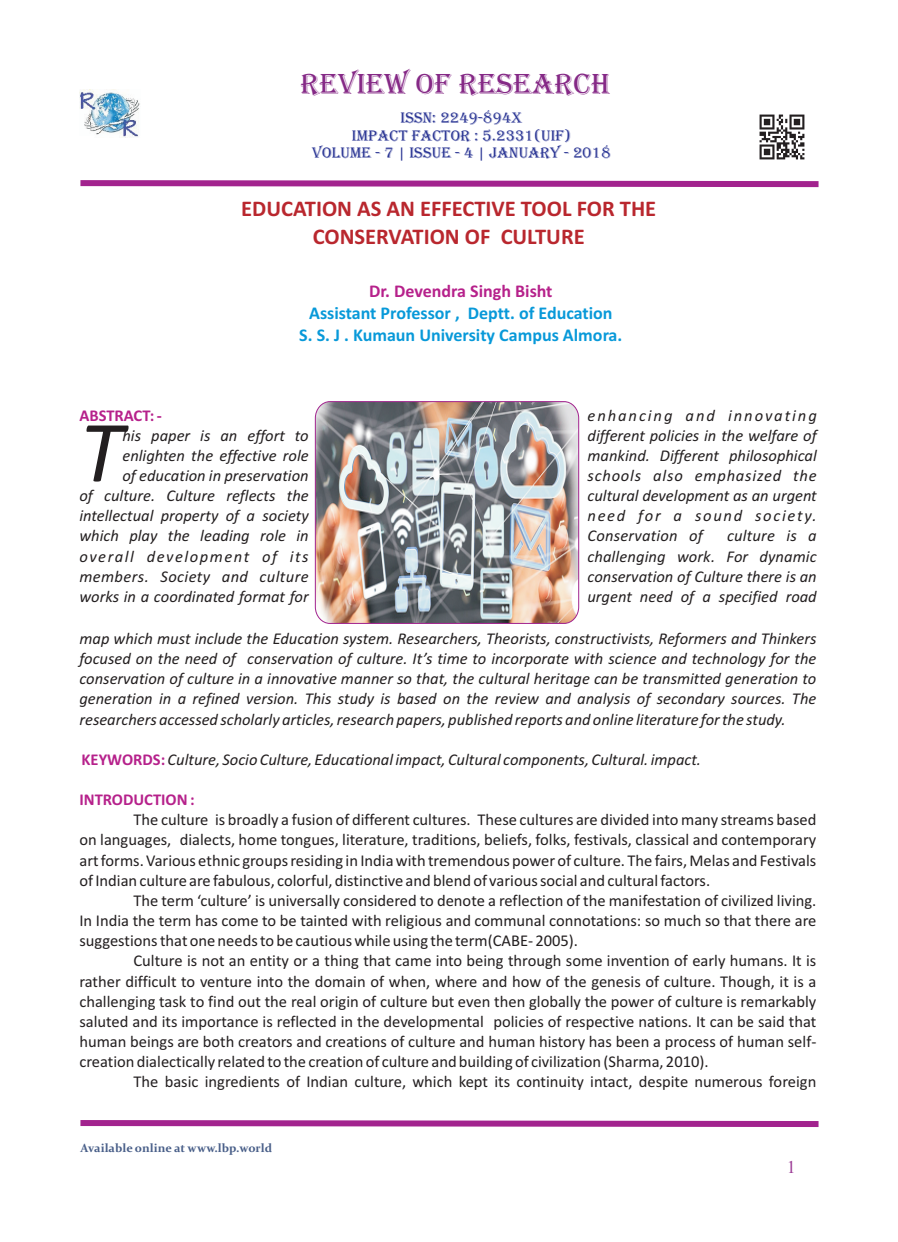
<style>
.page{position:relative;width:898px;height:1242px;background:#fff}
.page>*{position:absolute;margin:0;border:0;box-sizing:border-box;transform-origin:0 0}
.t1{font:italic 88.2px "Calibri";color:#231f20}
.t2{font:30px "Algerian";color:#852986}
.t3{font:700 22.5px/27.5px "Calibri";color:#b9272e;text-align:center}
.t4{font:700 18px/21.9px "Calibri";color:#0899d9;text-align:center}
.t5{font:700 18px "Calibri";color:#b6218b}
.t6{font:18px "Times New Roman";color:#9c3d96}
.t7{font:16.5px/20.1px "Calibri";color:#231f20;text-align:justify}
.t8{font:italic 16.5px/20.1px "Calibri";color:#231f20;text-align:justify}
.t9{font:700 16.5px "Calibri";color:#b6218b}
.t10{font:15.75px/17.5px "Algerian";color:#2a3594;text-align:center}
.t11{font:700 12px "Constantia";color:#485e88}
.s1{font-weight:700;font-style:normal;color:#b6218b}
</style>
<div class="page">
<svg style="left:80px;top:1120px;width:739px;height:7px;background:#af429e"></svg>
<img style="left:314px;top:401px;width:265px;height:223px">
<svg style="left:80px;top:180px;width:739px;height:8px;background:#b959aa"></svg>
<img style="left:759px;top:114px;width:46px;height:46px">
<img style="left:80px;top:89px;width:60px;height:49px">
<h2 class="t2" style="left:300px;top:68px;width:311px">REVIEW OF RESEARCH</h2>
<p class="t10" style="left:312px;top:109px;width:300px">ISSN: 2249-894X<br>IMPACT FACTOR : 5.2331(UIF)<br>VOLUME - 7 | ISSUE - 4 | JANUARY - 2018</p>
<h3 class="t3" style="left:241px;top:197px;width:416px">EDUCATION AS AN EFFECTIVE TOOL FOR THE<br>CONSERVATION OF CULTURE</h3>
<p class="t5" style="left:369px;top:283px;width:185px">Dr. Devendra Singh Bisht</p>
<p class="t4" style="left:299px;top:303px;width:324px">Assistant Professor , Deptt. of Education<br>S. S. J . Kumaun University Campus Almora.</p>
<p class="t9" style="left:79px;top:408px;width:84px">ABSTRACT: -</p>
<p class="t8" style="left:122px;top:426px;width:188px">his paper is an effort to</p>
<h1 class="t1" style="left:79px;top:415px;width:44px">T</h1>
<p class="t8" style="left:79px;top:447px;width:231px;text-align:right">enlighten the effective role<br>of education in preservation<br>of culture. Culture reflects the intellectual property of a society which play the leading role in overall development of its members. Society and culture works in a coordinated format for</p>
<p class="t8" style="left:587px;top:406px;width:231px">enhancing and innovating different policies in the welfare of mankind. Different philosophical schools also emphasized the cultural development as an urgent need for a sound society.<br>Conservation of</p>
<p class="t8" style="left:587px;top:527px;width:231px;text-indent:139px">culture is a challenging work. For dynamic conservation of Culture there is an urgent need of a specified road</p>
<p class="t8" style="left:79px;top:630px;width:738px">map which must include the Education system. Researchers, Theorists, constructivists, Reformers and Thinkers focused on the need of conservation of culture. It’s time to incorporate with science and technology for the conservation of culture in a innovative manner so that, the cultural heritage can be transmitted generation to generation in a refined version. This study is based on the review and analysis of secondary sources. The researchers accessed scholarly articles, research papers, published reports and online literature for the study.</p>
<p class="t8" style="left:82px;top:750px;width:620px"><span class="s1">KEYWORDS:</span>Culture, Socio Culture, Educational impact, Cultural components, Cultural. impact.</p>
<p class="t9" style="left:79px;top:793px;width:117px">INTRODUCTION :</p>
<p class="t7" style="left:79px;top:811px;width:738px;text-indent:54px">The culture is broadly a fusion of different cultures. These cultures are divided into many streams based on languages, dialects, home tongues, literature, traditions, beliefs, folks, festivals, classical and contemporary art forms. Various ethnic groups residing in India with tremendous power of culture. The fairs, Melas and Festivals of Indian culture are fabulous, colorful,distinctive and blend of various social and cultural factors.</p>
<p class="t7" style="left:79px;top:891px;width:738px;text-indent:54px">The term ‘culture’ is universally considered to denote a reflection of the manifestation of civilized living.<br>In India the term has come to be tainted with religious and communal connotations: so much so that there are suggestions that one needs to be cautious while using the term(CABE- 2005).</p>
<p class="t7" style="left:79px;top:952px;width:738px;text-indent:54px">Culture is not an entity or a thing that came into being through some invention of early humans. It is rather difficult to venture into the domain of when, where and how of the genesis of culture. Though, it is a challenging task to find out the real origin of culture but even then globally the power of culture is remarkably saluted and its importance is reflected in the developmental policies of respective nations. It can be said that human beings are both creators and creations of culture and human history has been a process of human self&shy;creation dialectically related to the creation of culture and building of civilization (Sharma, 2010).</p>
<p class="t7" style="left:133px;top:1073px;width:684px">The basic ingredients of Indian culture, which kept its continuity intact, despite numerous foreign</p>
<p class="t11" style="left:81px;top:1143px;width:193px">Available online at www.lbp.world</p>
<p class="t6" style="left:786px;top:1160px;width:10px">1</p>
</div>
